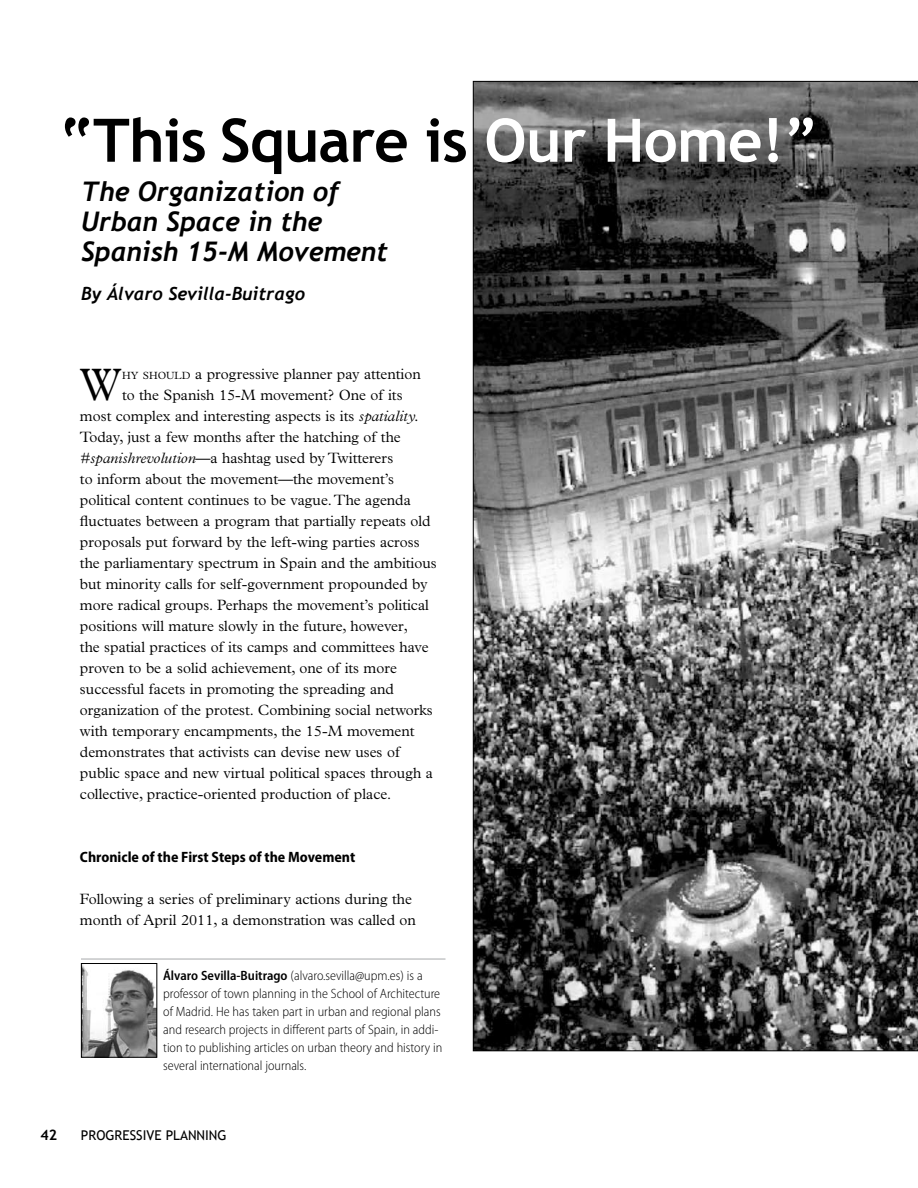
<style>
.page{position:relative;width:918px;height:1188px;background:#fff}
.page>*{position:absolute;margin:0;border:0;box-sizing:border-box;transform-origin:0 0}
.t1{font:700 60px "Trebuchet MS";letter-spacing:-.015em;color:#000}
.t2{font:300 45.75px "Plantin";color:#000;scale:.9 1}
.t3{font:italic 700 27px/30px "Trebuchet";color:#000}
.t4{font:italic 700 18px "Trebuchet";color:#000}
.t5{font:300 15px/21px "Plantin";color:#000}
.t6{font:700 semi-condensed 15px "Myriad Pro";color:#000}
.t7{font:700 14.25px "Trebuchet MS";color:#000}
.t8{font:300 semi-condensed 13.5px/18px "Myriad Pro";color:#000}
.t9{font:13.5px "Trebuchet MS";color:#000}
.s1{color:#fff}
.s2{font-size:10.5px}
.s3{font-style:italic}
.s4{font-weight:600}
</style>
<div class="page">
<hr style="left:81px;top:959px;width:365px;height:1px;background:#a7a9ac">
<img style="left:83px;top:965px;width:72px;height:91px">
<div style="left:81px;top:963px;width:76px;height:95px;border:1px solid #000"></div>
<svg style="left:473px;top:81px;width:445px;height:970px;background:#626262"></svg>
<h1 class="t1" style="left:58px;top:103px;width:762px">“This Square is <span class="s1">Our Home!”</span></h1>
<h3 class="t3" style="left:81px;top:177px;width:309px">The Organization of<br>Urban Space in the<br>Spanish 15-M Movement</h3>
<p class="t4" style="left:81px;top:283px;width:225px">By Álvaro Sevilla-Buitrago</p>
<h2 class="t2" style="left:80px;top:359px;width:48px">W</h2>
<p class="t5" style="left:122px;top:364px;width:300px"><span class="s2">hy should</span> a progressive planner pay attention</p>
<p class="t5" style="left:122px;top:385px;width:282px">to the Spanish 15-M movement? One of its</p>
<p class="t5" style="left:80px;top:406px;width:340px">most complex and interesting aspects is its <span class="s3">spatiality.</span></p>
<p class="t5" style="left:80px;top:427px;width:322px">Today, just a few months after the hatching of the</p>
<p class="t5" style="left:80px;top:448px;width:315px"><span class="s3">#spanishrevolution</span>—a hashtag used by Twitterers</p>
<p class="t5" style="left:80px;top:469px;width:316px">to inform about the movement—the movement’s</p>
<p class="t5" style="left:80px;top:490px;width:332px">political content continues to be vague. The agenda</p>
<p class="t5" style="left:80px;top:511px;width:352px">fluctuates between a program that partially repeats old</p>
<p class="t5" style="left:80px;top:532px;width:341px">proposals put forward by the left-wing parties across</p>
<p class="t5" style="left:80px;top:553px;width:358px">the parliamentary spectrum in Spain and the ambitious</p>
<p class="t5" style="left:80px;top:574px;width:349px">but minority calls for self-government propounded by</p>
<p class="t5" style="left:80px;top:595px;width:350px">more radical groups. Perhaps the movement’s political</p>
<p class="t5" style="left:80px;top:616px;width:329px">positions will mature slowly in the future, however,</p>
<p class="t5" style="left:80px;top:637px;width:350px">the spatial practices of its camps and committees have</p>
<p class="t5" style="left:80px;top:658px;width:318px">proven to be a solid achievement, one of its more</p>
<p class="t5" style="left:80px;top:679px;width:315px">successful facets in promoting the spreading and</p>
<p class="t5" style="left:80px;top:700px;width:354px">organization of the protest. Combining social networks</p>
<p class="t5" style="left:80px;top:721px;width:336px">with temporary encampments, the 15-M movement</p>
<p class="t5" style="left:80px;top:742px;width:322px">demonstrates that activists can devise new uses of</p>
<p class="t5" style="left:80px;top:763px;width:354px">public space and new virtual political spaces through a</p>
<p class="t5" style="left:80px;top:784px;width:313px">collective, practice-oriented production of place.</p>
<p class="t6" style="left:80px;top:849px;width:277px">Chronicle of the First Steps of the Movement</p>
<p class="t5" style="left:80px;top:889px;width:338px">Following a series of preliminary actions during the month of April 2011, a demonstration was called on</p>
<p class="t8" style="left:163px;top:967px;width:281px"><span class="s4">Álvaro Sevilla-Buitrago</span> (alvaro.sevilla@upm.es) is a professor of town planning in the School of Architecture of Madrid. He has taken part in urban and regional plans and research projects in different parts of Spain, in addi&shy;tion to publishing articles on urban theory and history in several international journals.</p>
<p class="t7" style="left:40px;top:1126px;width:9px">42</p>
<p class="t9" style="left:81px;top:1127px;width:147px">PROGRESSIVE PLANNING</p>
</div>
